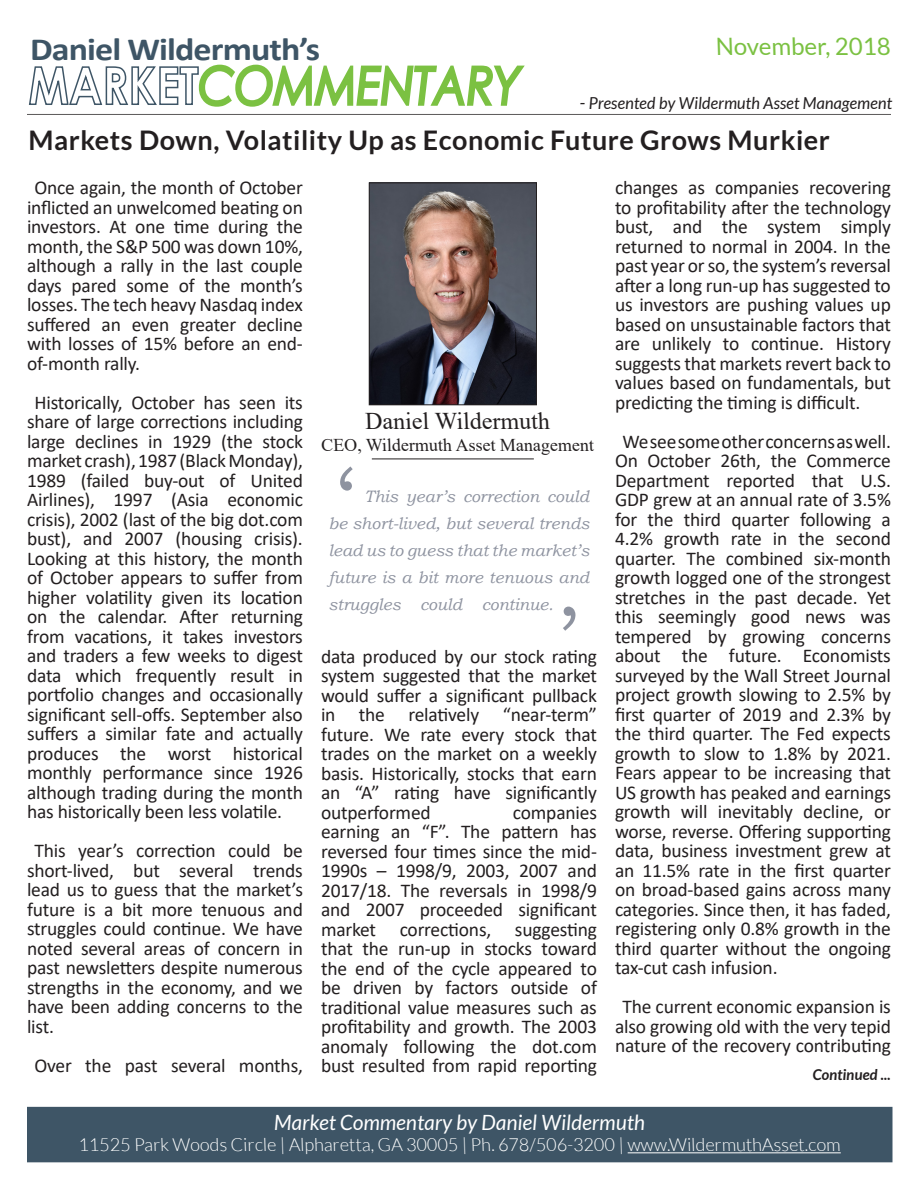
<style>
.page{position:relative;width:918px;height:1188px;background:#fff}
.page>*{position:absolute;margin:0;border:0;box-sizing:border-box;transform-origin:0 0}
.t1{font:84px "Bookman Old Style";color:#8e93a0}
.t2{font:italic 51.75px "Century Gothic";color:#7bc142;scale:.87 1}
.t3{font:700 32.4px "Calibri";letter-spacing:-.025em;color:#3e5566;scale:1.11 1}
.t4{font:700 27px "Lato";letter-spacing:.02em;color:#231f20}
.t5{font:24px "Times New Roman";color:#231f20}
.t6{font:24px "Lato";color:#7bc142}
.t7{font:italic 21px "Lato";color:#fff}
.t8{font:19.5px/19.5px "Calibri";letter-spacing:-.01em;color:#231f20;text-align:justify}
.t9{font:300 18px "Lato";color:#fff}
.t10{font:18px "Times New Roman";color:#231f20}
.t11{font:italic 16.5px/27px "Bookman Old Style";color:#8e93a0;text-align:justify}
.t12{font:italic 16.5px "Lato";color:#231f20}
.t13{font:italic 700 15px "Lato";color:#231f20}
.s1{font-size:18px}
</style>
<div class="page">
<div style="left:28px;top:1108px;width:864px;height:54px;background:#3e5566"></div>
<hr style="left:628px;top:1153px;width:213px;height:1px;background:#fff">
<div style="left:27px;top:1107px;width:866px;height:55px;border:2px solid #3e5566"></div>
<img style="left:371px;top:185px;width:164px;height:218px">
<div style="left:369px;top:183px;width:168px;height:222px;border:1px solid #231f20"></div>
<hr style="left:372px;top:459px;width:162px;height:1px;background:#231f20">
<svg style="left:28px;top:64px;width:497px;height:43px"></svg>
<hr style="left:27px;top:114px;width:864px;height:1px;background:#231f20">
<h3 class="t3" style="left:30px;top:26px;width:263px">Daniel Wildermuth’s</h3>
<p class="t6" style="left:716px;top:33px;width:177px">November, 2018</p>
<p class="t12" style="left:580px;top:94px;width:314px"><span class="s1">-</span> Presented by Wildermuth Asset Management</p>
<h2 class="t2" style="left:199px;top:49px;width:372px">COMMENTARY</h2>
<h3 class="t4" style="left:29px;top:125px;width:803px">Markets Down, Volatility Up as Economic Future Grows Murkier</h3>
<p class="t8" style="left:27px;top:178px;width:277px;text-indent:8px">Once again, the month of October inflicted an unwelcomed beating on investors. At one time during the month, the S&amp;P 500 was down 10%, although a rally in the last couple days pared some of the month’s losses. The tech heavy Nasdaq index suffered an even greater decline with losses of 15% before an end&shy;of-month rally.</p>
<p class="t8" style="left:27px;top:392px;width:278px;text-indent:8px">Historically, October has seen its share of large corrections including large declines in 1929 (the stock market crash), 1987 (Black Monday), 1989 (failed buy-out of United Airlines), 1997 (Asia economic crisis), 2002 (last of the big dot.com bust), and 2007 (housing crisis).<br>Looking at this history, the month of October appears to suffer from higher volatility given its location on the calendar. After returning from vacations, it takes investors and traders a few weeks to digest data which frequently result in portfolio changes and occasionally significant sell-offs. September also suffers a similar fate and actually produces the worst historical monthly performance since 1926 although trading during the month has historically been less volatile.</p>
<p class="t8" style="left:27px;top:841px;width:277px;text-indent:8px">This year’s correction could be short-lived, but several trends lead us to guess that the market’s future is a bit more tenuous and struggles could continue. We have noted several areas of concern in past newsletters despite numerous strengths in the economy, and we have been adding concerns to the list.</p>
<p class="t8" style="left:34px;top:1055px;width:270px">Over the past several months,</p>
<p class="t5" style="left:366px;top:404px;width:187px">Daniel Wildermuth</p>
<p class="t10" style="left:321px;top:432px;width:274px">CEO, Wildermuth Asset Management</p>
<h1 class="t1" style="left:335px;top:443px;width:20px">‘</h1>
<p class="t11" style="left:328px;top:482px;width:263px;text-indent:36px">This year’s correction could be short-lived, but several trends lead us to guess that the market’s future is a bit more tenuous and struggles could continue.</p>
<h1 class="t1" style="left:581px;top:654px;width:20px;rotate:-180deg">‘</h1>
<p class="t8" style="left:321px;top:646px;width:278px">data produced by our stock rating system suggested that the market would suffer a significant pullback in the relatively “near-term” future. We rate every stock that trades on the market on a weekly basis. Historically, stocks that earn an “A” rating have significantly outperformed</p>
<p class="t8" style="left:321px;top:802px;width:278px;text-indent:192px">companies earning an “F”. The pattern has reversed four times since the mid-1990s – 1998/9, 2003, 2007 and 2017/18. The reversals in 1998/9 and 2007 proceeded significant market corrections, suggesting that the run-up in stocks toward the end of the cycle appeared to be driven by factors outside of traditional value measures such as profitability and growth. The 2003 anomaly following the dot.com bust resulted from rapid reporting</p>
<p class="t8" style="left:615px;top:178px;width:278px">changes as companies recovering to profitability after the technology bust, and the system simply returned to normal in 2004. In the past year or so, the system’s reversal after a long run-up has suggested to us investors are pushing values up based on unsustainable factors that are unlikely to continue. History suggests that markets revert back to values based on fundamentals, but predicting the timing is difficult.</p>
<p class="t8" style="left:615px;top:431px;width:278px;text-indent:8px">We see some other concerns as well.<br>On October 26th, the Commerce Department reported that U.S.<br>GDP grew at an annual rate of 3.5% for the third quarter following a 4.2% growth rate in the second quarter. The combined six-month growth logged one of the strongest stretches in the past decade. Yet this seemingly good news was tempered by growing concerns about the future. Economists surveyed by the Wall Street Journal project growth slowing to 2.5% by first quarter of 2019 and 2.3% by the third quarter. The Fed expects growth to slow to 1.8% by 2021.<br>Fears appear to be increasing that US growth has peaked and earnings growth will inevitably decline, or worse, reverse. Offering supporting data, business investment grew at an 11.5% rate in the first quarter on broad-based gains across many categories. Since then, it has faded, registering only 0.8% growth in the third quarter without the ongoing tax-cut cash infusion.</p>
<p class="t8" style="left:615px;top:997px;width:277px;text-align:center">The current economic expansion is also growing old with the very tepid nature of the recovery contributing</p>
<p class="t13" style="left:813px;top:1066px;width:80px">Continued ...</p>
<p class="t7" style="left:274px;top:1110px;width:374px">Market Commentary by Daniel Wildermuth</p>
<p class="t9" style="left:79px;top:1135px;width:764px">11525 Park Woods Circle | Alpharetta, GA 30005 | Ph. 678/506-3200 | www.WildermuthAsset.com</p>
</div>
